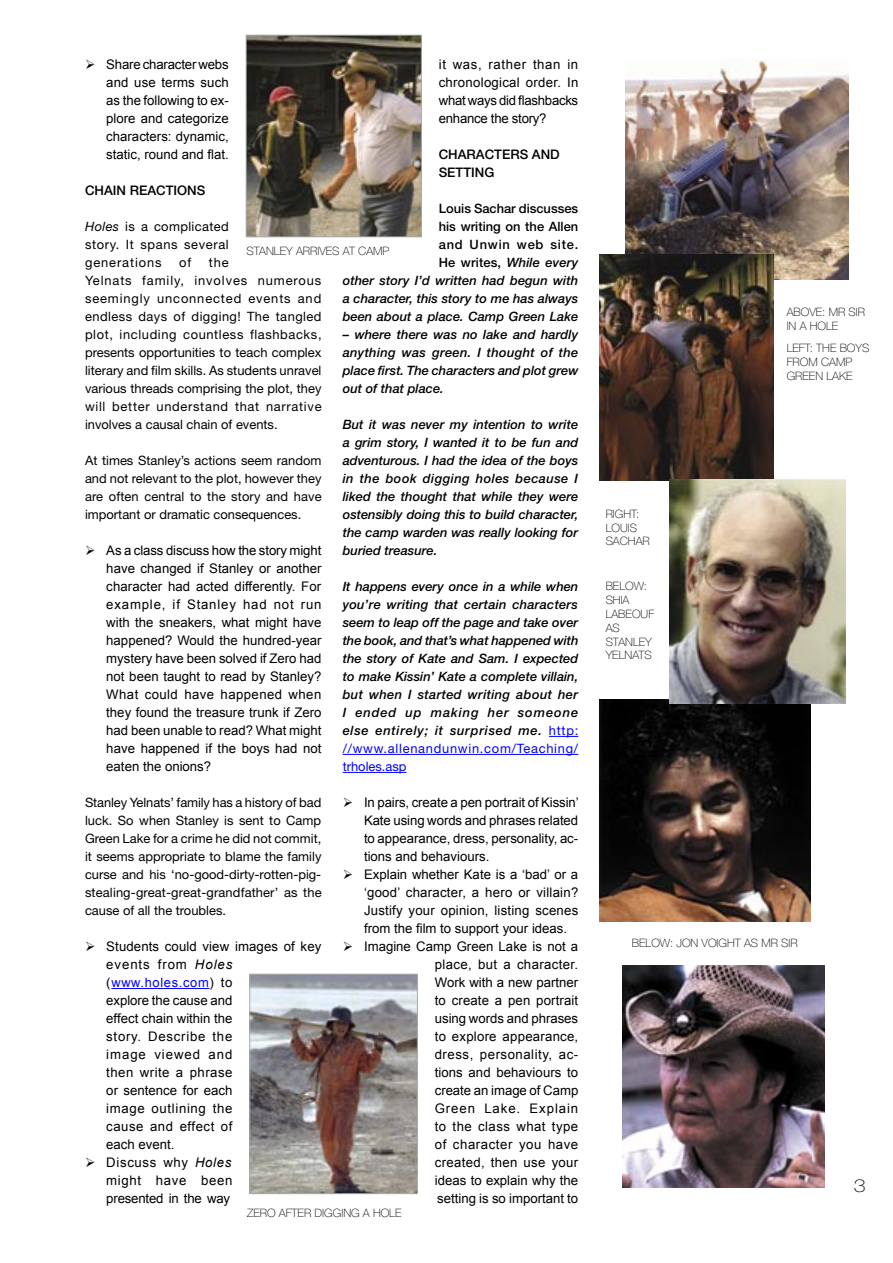
<style>
.page{position:relative;width:893px;height:1263px;background:#fff}
.page>*{position:absolute;margin:0;border:0;box-sizing:border-box;transform-origin:0 0}
.t1{font:100 18px "Helvetica Neue";color:#000;scale:1.2 1}
.B___bullet_points_1st{font:13.2px/18px "Arial";color:#000;text-align:justify}
.B___bullet_points_2nd{font:13.2px/18px "Arial";color:#000;text-align:justify}
.C__SUBHEADING_2{font:500 13.2px/18px "Helvetica Neue";color:#000}
.A_Body_Text_breakout{font:italic 500 12.9px/18px "Helvetica Neue";color:#000;text-align:justify}
.A__Body_text{font:12.9px/18px "Helvetica Neue";letter-spacing:.01em;color:#000;text-align:justify}
.A__Body_text-2{font:12.9px/18px "Helvetica Neue";letter-spacing:.035em;color:#000}
.B___bullet_points_1st-2{font:12.9px "Arial";letter-spacing:.05em;color:#00f}
.captions{font:100 11.55px/13.8px "Helvetica Neue";color:#000}
.s1{font-style:italic}
.s2{font-style:normal}
.s3{font-weight:400;font-style:normal;color:#00f}
.s4{font-size:13.2px;color:#000}
</style>
<div class="page">
<img style="left:622px;top:965px;width:203px;height:222px">
<img style="left:248px;top:37px;width:172px;height:198px">
<div style="left:246px;top:35px;width:176px;height:202px;border:1px solid #aaa"></div>
<img style="left:600px;top:700px;width:210px;height:221px">
<img style="left:625px;top:60px;width:224px;height:220px">
<img style="left:600px;top:255px;width:174px;height:225px">
<img style="left:669px;top:480px;width:177px;height:223px">
<img style="left:251px;top:976px;width:165px;height:216px">
<div style="left:249px;top:974px;width:169px;height:220px;border:1px solid #aaa"></div>
<hr style="left:111px;top:988px;width:98px;height:1px;background:#00f">
<svg style="left:549px;top:736px;width:29px;height:1px"></svg>
<hr style="left:343px;top:754px;width:235px;height:1px;background:#00f">
<hr style="left:343px;top:772px;width:63px;height:1px;background:#00f">
<p class="B___bullet_points_2nd" style="left:106px;top:55px;width:124px;text-indent:-21px">➢ Share character webs and use terms such as the following to ex&shy;plore and categorize characters: dynamic, static, round and flat.</p>
<p class="C__SUBHEADING_2" style="left:85px;top:181px;width:122px">CHAIN REACTIONS</p>
<p class="A__Body_text" style="left:85px;top:217px;width:145px"><span class="s1">Holes</span> is a complicated story. It spans several generations</p>
<p class="B___bullet_points_2nd" style="left:439px;top:55px;width:141px">it was, rather than in chronological order. In what ways did flashbacks enhance the story?</p>
<p class="C__SUBHEADING_2" style="left:439px;top:145px;width:123px">CHARACTERS AND<br>SETTING</p>
<p class="A_Body_Text_breakout" style="left:343px;top:199px;width:237px;text-align:right"><span class="s2">Louis Sachar discusses<br>his writing on the Allen<br>and Unwin web site.<br>He writes,</span> While every<br>other story I’d written had begun with a character, this story to me has always been about a place. Camp Green Lake</p>
<p class="A_Body_Text_breakout" style="left:343px;top:325px;width:237px">– where there was no lake and hardly anything was green. I thought of the place first. The characters and plot grew out of that place.</p>
<p class="A_Body_Text_breakout" style="left:343px;top:415px;width:237px">But it was never my intention to write a grim story, I wanted it to be fun and adventurous. I had the idea of the boys in the book digging holes because I liked the thought that while they were ostensibly doing this to build character, the camp warden was really looking for buried treasure.</p>
<p class="A_Body_Text_breakout" style="left:343px;top:577px;width:237px">It happens every once in a while when you’re writing that certain characters seem to leap off the page and take over the book, and that’s what happened with the story of Kate and Sam. I expected to make Kissin’ Kate a complete villain, but when I started writing about her I ended up making her someone else entirely; it surprised me. <span class="s3">http: //www.allenandunwin.com/Teaching/ trholes.asp</span></p>
<p class="B___bullet_points_1st" style="left:364px;top:793px;width:216px;text-indent:-21px">➢ In pairs, create a pen portrait of Kissin’ Kate using words and phrases related to appearance, dress, personality, ac&shy;tions and behaviours.</p>
<p class="B___bullet_points_1st" style="left:364px;top:865px;width:216px;text-indent:-21px">➢ Explain whether Kate is a ‘bad’ or a ‘good’ character, a hero or villain?<br>Justify your opinion, listing scenes from the film to support your ideas.</p>
<p class="B___bullet_points_1st" style="left:435px;top:937px;width:145px;text-indent:-92px">➢ Imagine Camp Green Lake is not a place, but a character.<br>Work with a new partner to create a pen portrait using words and phrases to explore appearance, dress, personality, ac&shy;tions and behaviours to create an image of Camp Green Lake. Explain to the class what type of character you have created, then use your ideas to explain why the setting is so important to</p>
<p class="captions" style="left:247px;top:244px;width:144px">STANLEY ARRIVES AT CAMP</p>
<p class="A__Body_text" style="left:179px;top:253px;width:14px">of</p>
<p class="A__Body_text-2" style="left:85px;top:253px;width:238px;text-indent:124px">the<br>Yelnats family, involves numerous seemingly unconnected events and endless days of digging! The tangled plot, including countless flashbacks, presents opportunities to teach complex literary and film skills. As students unravel various threads comprising the plot, they will better understand that narrative involves a causal chain of events.</p>
<p class="A__Body_text" style="left:85px;top:451px;width:238px">At times Stanley’s actions seem random and not relevant to the plot, however they are often central to the story and have important or dramatic consequences.</p>
<p class="B___bullet_points_2nd" style="left:106px;top:541px;width:217px;text-indent:-21px">➢ As a class discuss how the story might have changed if Stanley or another character had acted differently. For example, if Stanley had not run with the sneakers, what might have happened? Would the hundred-year mystery have been solved if Zero had not been taught to read by Stanley?<br>What could have happened when they found the treasure trunk if Zero had been unable to read? What might have happened if the boys had not eaten the onions?</p>
<p class="A__Body_text" style="left:85px;top:793px;width:238px">Stanley Yelnats’ family has a history of bad luck. So when Stanley is sent to Camp Green Lake for a crime he did not commit, it seems appropriate to blame the family curse and his ‘no-good-dirty-rotten-pig&shy;stealing-great-great-grandfather’ as the cause of all the troubles.</p>
<p class="B___bullet_points_1st" style="left:106px;top:937px;width:217px;text-indent:-21px">➢ Students could view images of key events from <span class="s1">Holes</span></p>
<p class="B___bullet_points_1st-2" style="left:106px;top:975px;width:128px"><span class="s4">(</span>www.holes.com<span class="s4">) to</span></p>
<p class="B___bullet_points_1st" style="left:106px;top:991px;width:128px">explore the cause and effect chain within the story. Describe the image viewed and then write a phrase or sentence for each image outlining the cause and effect of each event.</p>
<p class="B___bullet_points_2nd" style="left:106px;top:1153px;width:128px;text-indent:-21px">➢ Discuss why <span class="s1">Holes </span>might have been presented in the way</p>
<p class="captions" style="left:247px;top:1206px;width:156px">ZERO AFTER DIGGING A HOLE</p>
<p class="captions" style="left:606px;top:507px;width:46px">RIGHT:<br>LOUIS<br>SACHAR</p>
<p class="captions" style="left:606px;top:579px;width:50px">BELOW:<br>SHIA<br>LABEOUF<br>AS<br>STANLEY<br>YELNATS</p>
<p class="captions" style="left:787px;top:305px;width:80px">ABOVE: MR SIR<br>IN A HOLE</p>
<p class="captions" style="left:787px;top:341px;width:84px">LEFT: THE BOYS<br>FROM CAMP<br>GREEN LAKE</p>
<p class="captions" style="left:632px;top:936px;width:167px">BELOW: JON VOIGHT AS MR SIR</p>
<h1 class="t1" style="left:854px;top:1175px;width:12px">3</h1>
</div>
